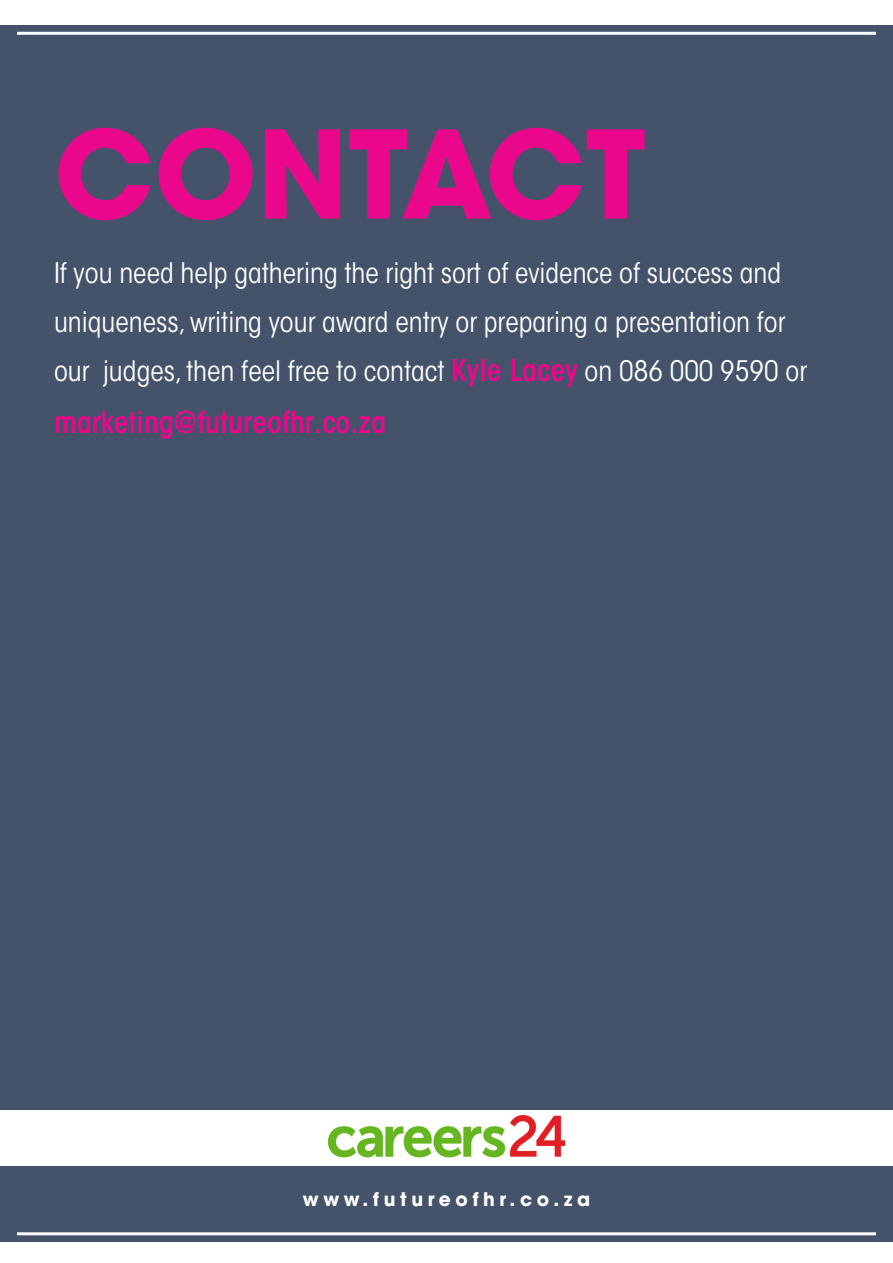
<style>
.page{position:relative;width:893px;height:1263px;background:#45536a}
.page>*{position:absolute;margin:0;border:0;box-sizing:border-box;transform-origin:0 0}
.t1{font:700 120.45px "ITC Avant Garde Std";color:#eb078c}
.t2{font:600 condensed 29.85px "ITC Avant Garde Std";color:#eb078c}
.t3{font:condensed 28.05px/49.1px "ITC Avant Garde Std";color:#fff}
.t4{font:700 18.6px "ITC Avant Garde Std";letter-spacing:.25em;color:#fff}
.s1{font-weight:600;font-size:29.85px;color:#eb078c}
</style>
<div class="page">
<div style="left:0;top:1110px;width:893px;height:55px;background:#fff"></div>
<div style="left:0;top:0;width:893px;height:25px;background:#fff"></div>
<hr style="left:17px;top:32px;width:859px;height:3px;background:#fff">
<div style="left:0;top:1242px;width:893px;height:21px;background:#fff"></div>
<hr style="left:17px;top:1232px;width:859px;height:3px;background:#fff">
<img style="left:329px;top:1115px;width:235px;height:43px">
<p class="t1" style="left:54px;top:96px;width:593px">CONTACT</p>
<p class="t3" style="left:54px;top:248px;width:755px">If you need help gathering the right sort of evidence of success and uniqueness, writing your award entry or preparing a presentation for our judges, then feel free to contact <span class="s1">Kyle Lacey</span> on 086 000 9590 or</p>
<p class="t2" style="left:54px;top:403px;width:334px">marketing@futureofhr.co.za</p>
<p class="t4" style="left:303px;top:1187px;width:289px">www.futureofhr.co.za</p>
</div>
